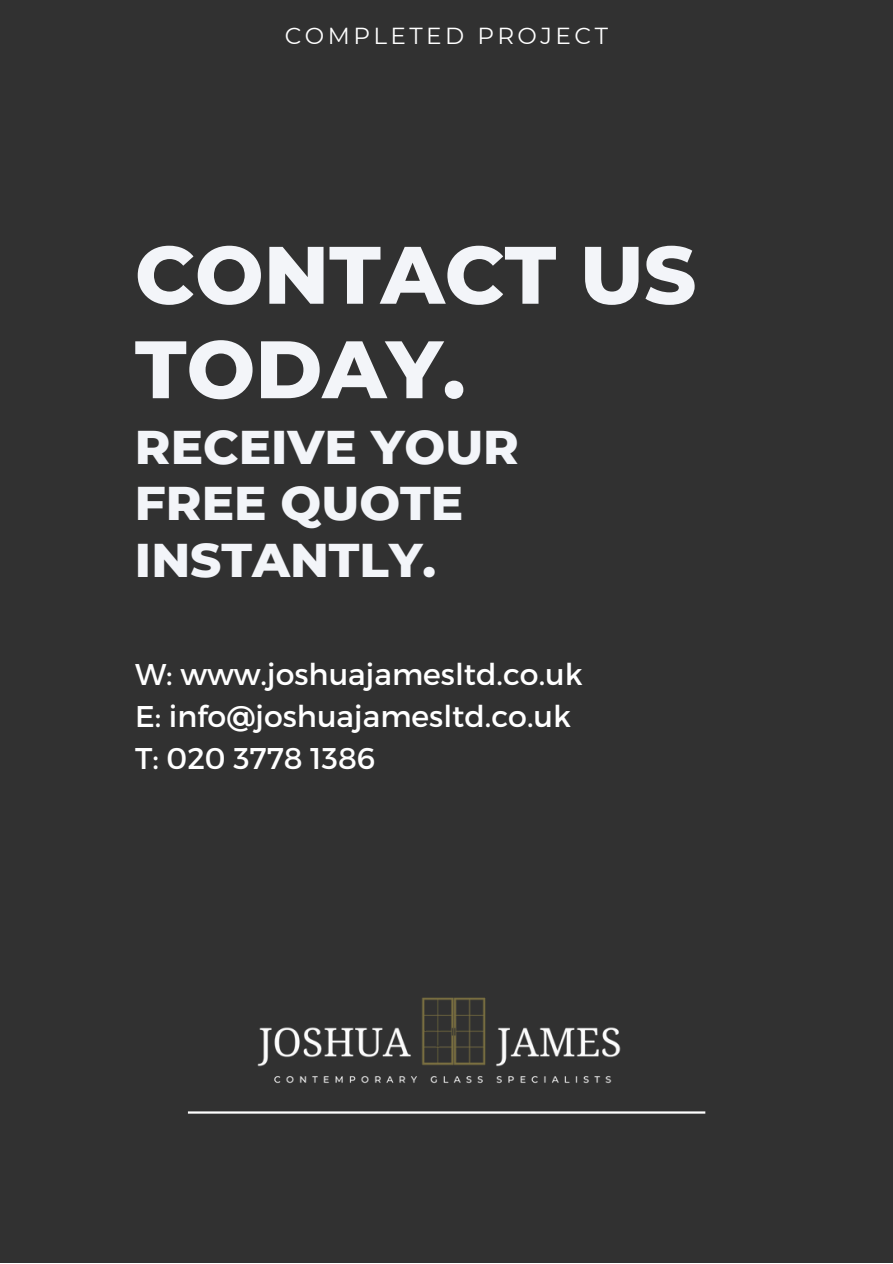
<style>
.page{position:relative;width:893px;height:1264px;background:#fff}
.page>*{position:absolute;margin:0;border:0;box-sizing:border-box;transform-origin:0 0}
.t1{font:800 81.15px/94.3px "Montserrat";color:#f3f5f9}
.t2{font:800 48.3px/56.2px "Montserrat";color:#f3f5f9}
.t3{font:30px/41.5px "Montserrat";color:#fff}
.t4{font:23.1px "Montserrat";letter-spacing:.15em;color:#fff}
</style>
<div class="page">
<div style="left:0;top:0;width:892px;height:1262px;background:#313131"></div>
<img style="left:224px;top:997px;width:444px;height:117px">
<hr style="left:188px;top:1111px;width:517px;height:2px;background:#fff">
<p class="t4" style="left:285px;top:22px;width:325px">COMPLETED PROJECT</p>
<h1 class="t1" style="left:135px;top:227px;width:563px">CONTACT US<br>TODAY.</h1>
<h2 class="t2" style="left:135px;top:419px;width:385px">RECEIVE YOUR<br>FREE QUOTE<br>INSTANTLY.</h2>
<p class="t3" style="left:135px;top:652px;width:449px">W: www.joshuajamesltd.co.uk<br>E: info@joshuajamesltd.co.uk<br>T: 020 3778 1386</p>
</div>
